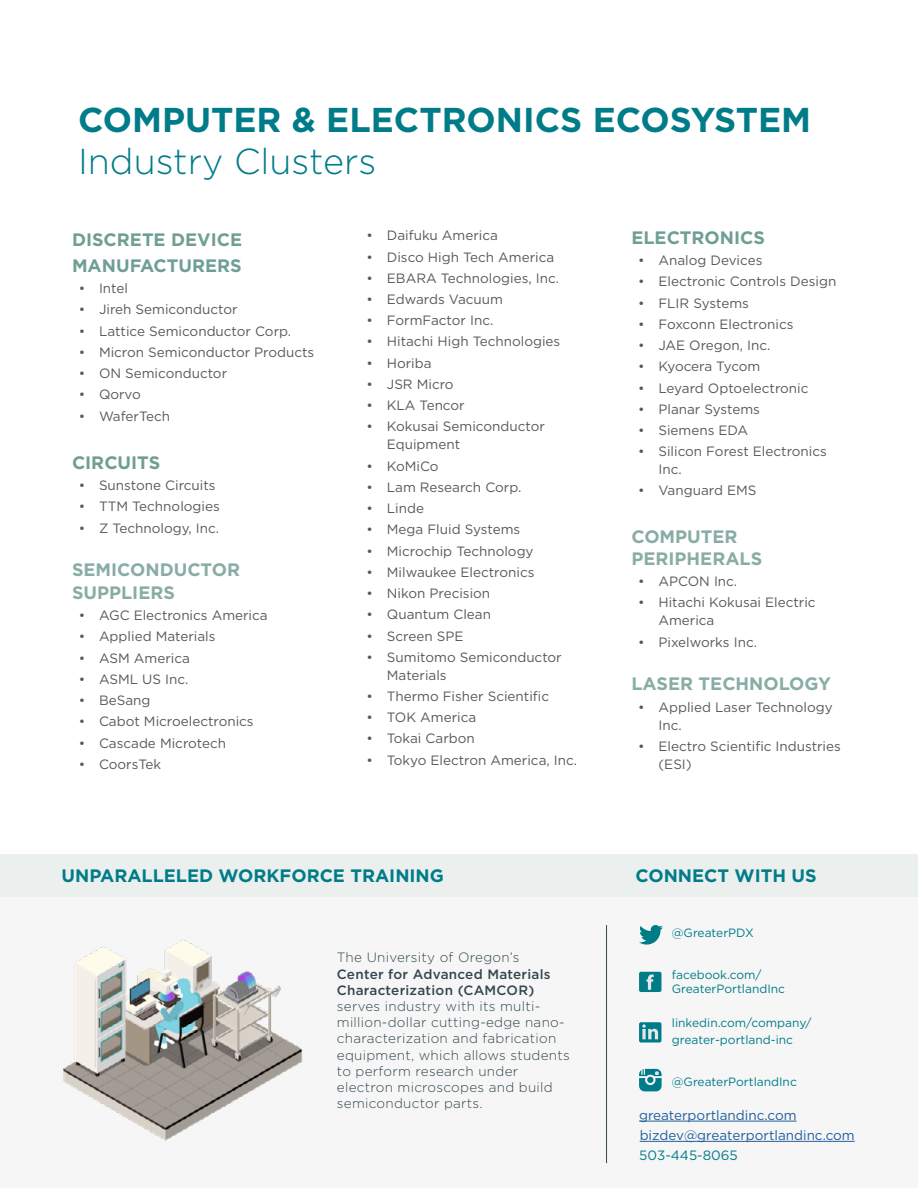
<style>
.page{position:relative;width:918px;height:1188px;background:#fff}
.page>*{position:absolute;margin:0;border:0;box-sizing:border-box;transform-origin:0 0}
.t1{font:300 36px "Gotham";color:#007c89}
.t2{font:700 34.5px "Gotham";color:#007c89}
.t3{font:700 18px/22.5px "Gotham";color:#88ada5}
.t4{font:700 18px/25.5px "Gotham";color:#6f9e94}
.t5{font:700 18px "Gotham";color:#007c89}
.t6{font:13.5px/18px "Gotham";color:#58595b}
.t7{font:300 13.5px/16.2px "Gotham";letter-spacing:.02em;color:#34474e}
.t8{font:13.5px/20.2px "Gotham";color:#215e9e}
.t9{font:500 13.5px/16.2px "Gotham";letter-spacing:.02em;color:#34474e}
.t10{font:13.5px "Gotham";letter-spacing:-.02em;color:#58595b}
.t11{font:13.5px "Gotham";color:#007c89}
.t12{font:12px/13.5px "Gotham";color:#007c89}
</style>
<div class="page">
<div style="left:0;top:854px;width:918px;height:56px;background:#ebefed"></div>
<div style="left:0;top:898px;width:918px;height:290px;background:#f6f6f6"></div>
<svg style="left:639px;top:1069px;width:23px;height:22px"></svg>
<div style="left:639px;top:972px;width:22px;height:20px;background:#007c89;border-radius:2px"></div>
<svg style="left:647px;top:974px;width:7px;height:16px"></svg>
<div style="left:639px;top:1022px;width:22px;height:21px;background:#007c89;border-radius:2px"></div>
<svg style="left:642px;top:1024px;width:16px;height:15px"></svg>
<svg style="left:639px;top:925px;width:24px;height:20px"></svg>
<hr style="left:606px;top:925px;width:1px;height:238px;background:#34474e">
<hr style="left:639px;top:1121px;width:158px;height:1px;background:#215e9e">
<hr style="left:640px;top:1141px;width:215px;height:1px;background:#215e9e">
<img style="left:63px;top:940px;width:240px;height:201px">
<h2 class="t2" style="left:78px;top:97px;width:735px">COMPUTER &amp; ELECTRONICS ECOSYSTEM</h2>
<h1 class="t1" style="left:78px;top:139px;width:300px">Industry Clusters</h1>
<h3 class="t4" style="left:72px;top:227px;width:172px">DISCRETE DEVICE<br>MANUFACTURERS</h3>
<p class="t6" style="left:79px;top:279px;width:51px">• Intel</p>
<p class="t6" style="left:79px;top:300px;width:160px">• Jireh Semiconductor</p>
<p class="t6" style="left:79px;top:322px;width:214px">• Lattice Semiconductor Corp.</p>
<p class="t6" style="left:79px;top:343px;width:237px">• Micron Semiconductor Products</p>
<p class="t6" style="left:79px;top:364px;width:150px">• ON Semiconductor</p>
<p class="t6" style="left:79px;top:385px;width:64px">• Qorvo</p>
<p class="t6" style="left:79px;top:406px;width:93px">• WaferTech</p>
<h3 class="t4" style="left:72px;top:450px;width:90px">CIRCUITS</h3>
<p class="t6" style="left:79px;top:476px;width:138px">• Sunstone Circuits</p>
<p class="t6" style="left:79px;top:497px;width:143px">• TTM Technologies</p>
<p class="t6" style="left:79px;top:519px;width:142px">• Z Technology, Inc.</p>
<h3 class="t3" style="left:72px;top:559px;width:170px">SEMICONDUCTOR<br>SUPPLIERS</h3>
<p class="t6" style="left:79px;top:606px;width:190px">• AGC Electronics America</p>
<p class="t6" style="left:79px;top:627px;width:138px">• Applied Materials</p>
<p class="t6" style="left:79px;top:649px;width:113px">• ASM America</p>
<p class="t6" style="left:79px;top:670px;width:111px">• ASML US Inc.</p>
<p class="t6" style="left:79px;top:691px;width:73px">• BeSang</p>
<p class="t6" style="left:79px;top:712px;width:176px">• Cabot Microelectronics</p>
<p class="t6" style="left:79px;top:734px;width:149px">• Cascade Microtech</p>
<p class="t6" style="left:79px;top:755px;width:84px">• CoorsTek</p>
<p class="t6" style="left:367px;top:226px;width:133px">• Daifuku America</p>
<p class="t6" style="left:367px;top:247px;width:189px">• Disco High Tech America</p>
<p class="t6" style="left:367px;top:269px;width:194px">• EBARA Technologies, Inc.</p>
<p class="t6" style="left:367px;top:290px;width:138px">• Edwards Vacuum</p>
<p class="t6" style="left:367px;top:311px;width:128px">• FormFactor Inc.</p>
<p class="t6" style="left:367px;top:332px;width:195px">• Hitachi High Technologies</p>
<p class="t6" style="left:367px;top:354px;width:67px">• Horiba</p>
<p class="t6" style="left:367px;top:375px;width:89px">• JSR Micro</p>
<p class="t6" style="left:367px;top:396px;width:100px">• KLA Tencor</p>
<p class="t6" style="left:387px;top:417px;width:160px;text-indent:-20px">• Kokusai Semiconductor<br>Equipment</p>
<p class="t6" style="left:367px;top:457px;width:74px">• KoMiCo</p>
<p class="t6" style="left:367px;top:478px;width:156px">• Lam Research Corp.</p>
<p class="t6" style="left:367px;top:499px;width:59px">• Linde</p>
<p class="t6" style="left:367px;top:520px;width:155px">• Mega Fluid Systems</p>
<p class="t6" style="left:367px;top:542px;width:169px">• Microchip Technology</p>
<p class="t6" style="left:367px;top:563px;width:169px">• Milwaukee Electronics</p>
<p class="t6" style="left:367px;top:584px;width:125px">• Nikon Precision</p>
<p class="t6" style="left:367px;top:605px;width:126px">• Quantum Clean</p>
<p class="t6" style="left:367px;top:626px;width:98px">• Screen SPE</p>
<p class="t6" style="left:387px;top:648px;width:176px;text-indent:-20px">• Sumitomo Semiconductor<br>Materials</p>
<p class="t6" style="left:367px;top:687px;width:184px">• Thermo Fisher Scientific</p>
<p class="t6" style="left:367px;top:708px;width:111px">• TOK America</p>
<p class="t6" style="left:367px;top:729px;width:110px">• Tokai Carbon</p>
<p class="t6" style="left:367px;top:751px;width:212px">• Tokyo Electron America, Inc.</p>
<h3 class="t4" style="left:631px;top:225px;width:135px">ELECTRONICS</h3>
<p class="t6" style="left:638px;top:251px;width:126px">• Analog Devices</p>
<p class="t6" style="left:638px;top:272px;width:200px">• Electronic Controls Design</p>
<p class="t6" style="left:638px;top:294px;width:112px">• FLIR Systems</p>
<p class="t6" style="left:638px;top:315px;width:157px">• Foxconn Electronics</p>
<p class="t6" style="left:638px;top:336px;width:134px">• JAE Oregon, Inc.</p>
<p class="t10" style="left:638px;top:358px;width:124px">• Kyocera Tycom</p>
<p class="t6" style="left:638px;top:378px;width:172px">• Leyard Optoelectronic</p>
<p class="t6" style="left:638px;top:400px;width:123px">• Planar Systems</p>
<p class="t6" style="left:638px;top:421px;width:111px">• Siemens EDA</p>
<p class="t6" style="left:658px;top:442px;width:170px;text-indent:-20px">• Silicon Forest Electronics<br>Inc.</p>
<p class="t6" style="left:638px;top:481px;width:120px">• Vanguard EMS</p>
<h3 class="t3" style="left:631px;top:525px;width:132px">COMPUTER<br>PERIPHERALS</h3>
<p class="t6" style="left:638px;top:572px;width:101px">• APCON Inc.</p>
<p class="t6" style="left:658px;top:593px;width:159px;text-indent:-20px">• Hitachi Kokusai Electric<br>America</p>
<p class="t6" style="left:638px;top:633px;width:120px">• Pixelworks Inc.</p>
<h3 class="t3" style="left:631px;top:673px;width:201px">LASER TECHNOLOGY</h3>
<p class="t6" style="left:658px;top:698px;width:176px;text-indent:-20px">• Applied Laser Technology<br>Inc.</p>
<p class="t6" style="left:658px;top:737px;width:184px;text-indent:-20px">• Electro Scientific Industries (ESI)</p>
<h3 class="t5" style="left:62px;top:864px;width:384px">UNPARALLELED WORKFORCE TRAINING</h3>
<h3 class="t5" style="left:635px;top:864px;width:183px">CONNECT WITH US</h3>
<p class="t7" style="left:337px;top:949px;width:184px">The University of Oregon’s</p>
<p class="t9" style="left:337px;top:966px;width:215px">Center for Advanced Materials<br>Characterization (CAMCOR)</p>
<p class="t7" style="left:337px;top:998px;width:234px">serves industry with its multi&shy;million-dollar cutting-edge nano&shy;characterization and fabrication equipment, which allows students to perform research under electron microscopes and build semiconductor parts.</p>
<p class="t12" style="left:672px;top:926px;width:83px">@GreaterPDX</p>
<p class="t12" style="left:672px;top:968px;width:115px">facebook.com/<br>GreaterPortlandInc</p>
<p class="t12" style="left:672px;top:1015px;width:141px;line-height:16.5px">linkedin.com/company/ greater-portland-inc</p>
<p class="t12" style="left:672px;top:1075px;width:127px">@GreaterPortlandInc</p>
<p class="t8" style="left:639px;top:1105px;width:217px">greaterportlandinc.com bizdev@greaterportlandinc.com</p>
<p class="t11" style="left:639px;top:1147px;width:100px">503-445-8065</p>
</div>
